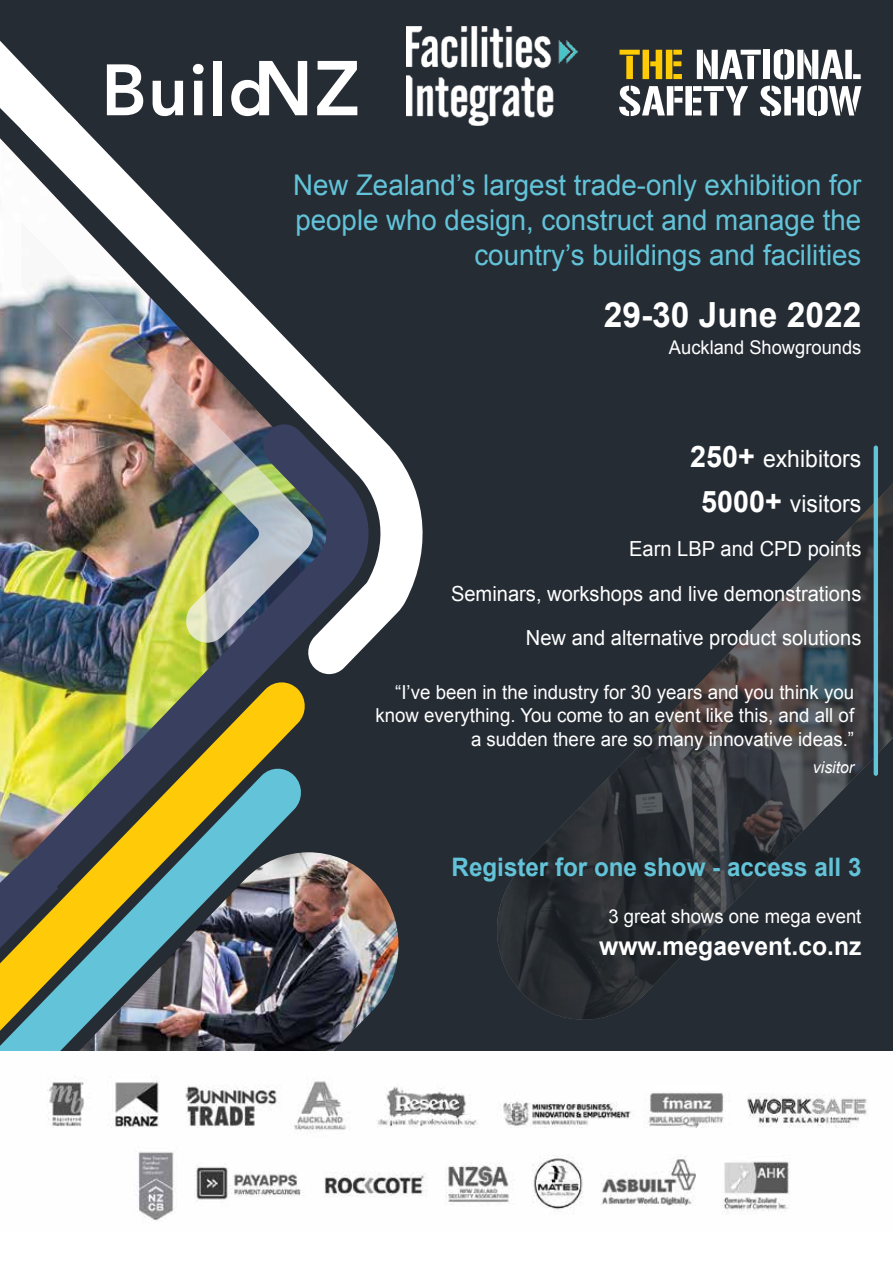
<style>
.page{position:relative;width:893px;height:1263px;background:#252c34}
.page>*{position:absolute;margin:0;border:0;box-sizing:border-box;transform-origin:0 0}
.t1{font:700 34.65px "Arial";color:#fff}
.t2{font:28.5px/35.1px "Arial";color:#63c3d8;text-align:right}
.t3{font:700 25.5px "Arial";color:#63c3d8;scale:.95 1}
.t4{font:700 25.5px "Arial";color:#fff}
.t5{font:23.7px/44.5px "Arial";color:#fff;text-align:center}
.t6{font:20.85px/44.5px "Arial";color:#fff;text-align:right}
.t7{font:19.35px/23.7px "Arial";color:#fff;text-align:right}
.t8{font:19.05px "Arial";color:#fff}
.t9{font:18.9px "Arial";color:#fff}
.t10{font:italic 16.35px "Arial";color:#fff}
.s1{font-weight:700;font-size:29.7px}
</style>
<div class="page">
<svg style="left:0;top:948px;width:31px;height:104px;fill:#ffcb08"></svg>
<img style="left:31px;top:884px;width:376px;height:168px">
<div style="left:0;top:1052px;width:893px;height:211px;background:#fff"></div>
<img style="left:47px;top:1076px;width:820px;height:145px">
<svg style="left:0;top:41px;width:70px;height:88px"></svg>
<img style="left:0;top:138px;width:21px;height:694px">
<img style="left:21px;top:674px;width:355px;height:267px">
<img style="left:21px;top:114px;width:402px;height:560px">
<svg style="left:0;top:832px;width:72px;height:116px;background:#675e47"></svg>
<img style="left:497px;top:481px;width:396px;height:539px">
<svg style="left:107px;top:64px;width:36px;height:51px"></svg>
<svg style="left:153px;top:81px;width:30px;height:35px"></svg>
<svg style="left:193px;top:64px;width:11px;height:51px"></svg>
<div style="left:214px;top:61px;width:8px;height:54px;background:#fff"></div>
<svg style="left:231px;top:61px;width:76px;height:55px"></svg>
<svg style="left:317px;top:61px;width:40px;height:54px"></svg>
<svg style="left:619px;top:49px;width:242px;height:67px"></svg>
<img style="left:406px;top:26px;width:171px;height:100px">
<hr style="left:874px;top:445px;width:4px;height:331px;background:#63c3d8;border-radius:2px">
<h2 class="t2" style="left:293px;top:167px;width:570px">New Zealand’s largest trade-only exhibition for people who design, construct and manage the country’s buildings and facilities</h2>
<h1 class="t1" style="left:604px;top:292px;width:259px">29-30 June 2022</h1>
<p class="t9" style="left:669px;top:335px;width:194px">Auckland Showgrounds</p>
<p class="t5" style="left:690px;top:437px;width:173px"><span class="s1">250+</span> exhibitors<br><span class="s1">5000+</span> visitors</p>
<p class="t6" style="left:451px;top:527px;width:412px">Earn LBP and CPD points<br>Seminars, workshops and live demonstrations<br>New and alternative product solutions</p>
<p class="t7" style="left:375px;top:680px;width:480px">“I’ve been in the industry for 30 years and you think you know everything. You come to an event like this, and all of a sudden there are so many innovative ideas.”</p>
<p class="t10" style="left:813px;top:756px;width:43px">visitor</p>
<h3 class="t3" style="left:452px;top:850px;width:433px">Register for one show - access all 3</h3>
<p class="t8" style="left:608px;top:904px;width:254px">3 great shows one mega event</p>
<h3 class="t4" style="left:599px;top:929px;width:264px">www.megaevent.co.nz</h3>
</div>
